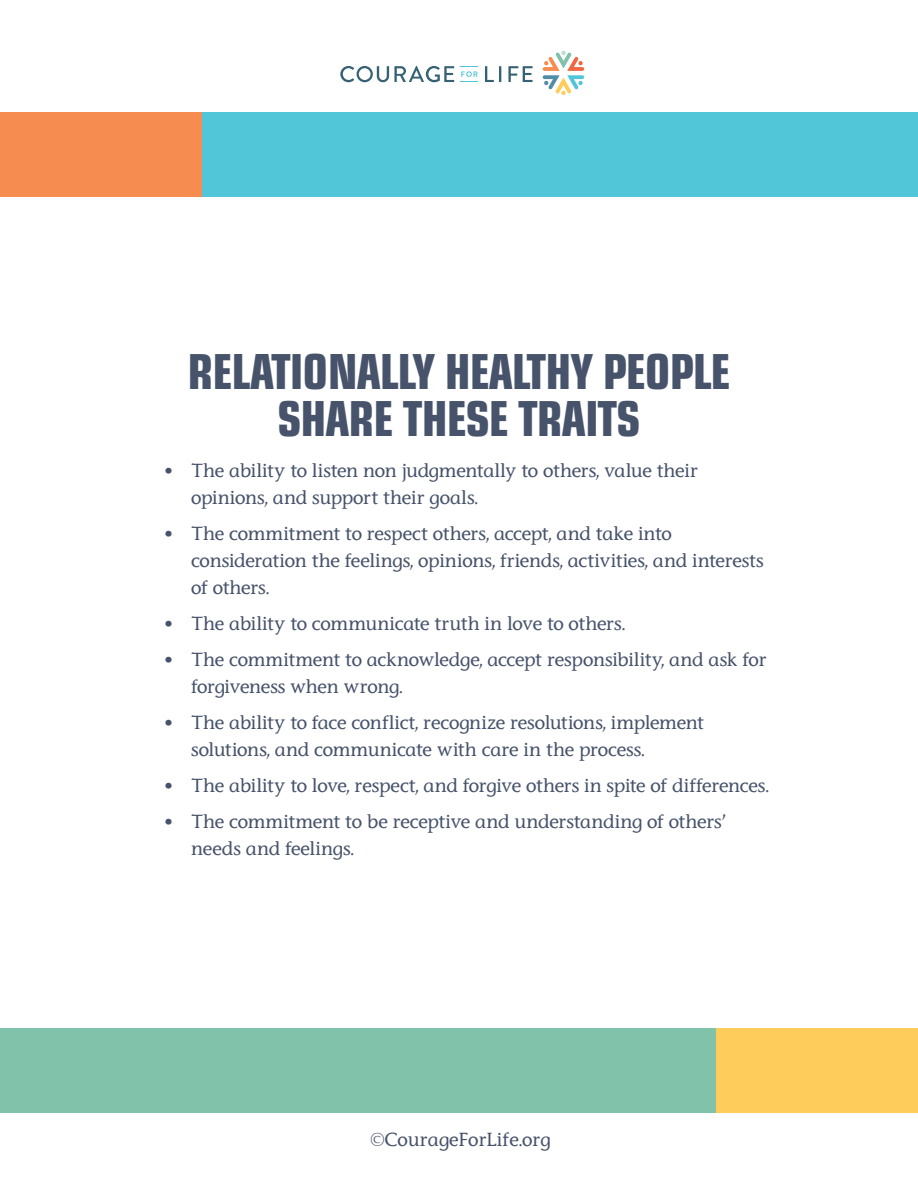
<style>
.page{position:relative;width:918px;height:1188px;background:#fff}
.page>*{position:absolute;margin:0;border:0;box-sizing:border-box;transform-origin:0 0}
.t1{font:700 49.5px/46.5px "Eurostile Condensed BQ";letter-spacing:-.015em;color:#47536b;text-align:center}
.t2{font:500 18px/27px "Stone Inf";letter-spacing:-.02em;color:#47536b}
.t3{font:500 18px "Stone Inf";color:#47536b}
.s1{font-family:"Gotham";font-weight:900}
</style>
<div class="page">
<div style="left:704px;top:1028px;width:214px;height:84px;background:#fecc5b"></div>
<div style="left:0;top:1028px;width:716px;height:84px;background:#80c2aa"></div>
<div style="left:0;top:112px;width:214px;height:85px;background:#f68c50"></div>
<div style="left:202px;top:112px;width:716px;height:85px;background:#51c6d8"></div>
<svg style="left:340px;top:66px;width:114px;height:16px"></svg>
<svg style="left:485px;top:66px;width:16px;height:16px"></svg>
<svg style="left:508px;top:66px;width:25px;height:16px"></svg>
<svg style="left:461px;top:66px;width:17px;height:16px"></svg>
<svg style="left:543px;top:51px;width:41px;height:44px"></svg>
<p class="t1" style="left:188px;top:350px;width:543px">RELATIONALLY HEALTHY PEOPLE<br>SHARE THESE TRAITS</p>
<p class="t2" style="left:191px;top:457px;width:509px;text-indent:-27px"><span class="s1">•</span> The ability to listen non judgmentally to others, value their opinions, and support their goals.</p>
<p class="t2" style="left:191px;top:520px;width:574px;text-indent:-27px"><span class="s1">•</span> The commitment to respect others, accept, and take into consideration the feelings, opinions, friends, activities, and interests of others.</p>
<p class="t2" style="left:164px;top:610px;width:462px"><span class="s1">•</span> The ability to communicate truth in love to others.</p>
<p class="t2" style="left:191px;top:646px;width:577px;text-indent:-27px"><span class="s1">•</span> The commitment to acknowledge, accept responsibility, and ask for forgiveness when wrong.</p>
<p class="t2" style="left:191px;top:709px;width:515px;text-indent:-27px"><span class="s1">•</span> The ability to face conflict, recognize resolutions, implement solutions, and communicate with care in the process.</p>
<p class="t2" style="left:164px;top:772px;width:606px"><span class="s1">•</span> The ability to love, respect, and forgive others in spite of differences.</p>
<p class="t2" style="left:191px;top:808px;width:536px;text-indent:-27px"><span class="s1">•</span> The commitment to be receptive and understanding of others’ needs and feelings.</p>
<p class="t3" style="left:371px;top:1128px;width:182px">©CourageForLife.org</p>
</div>
